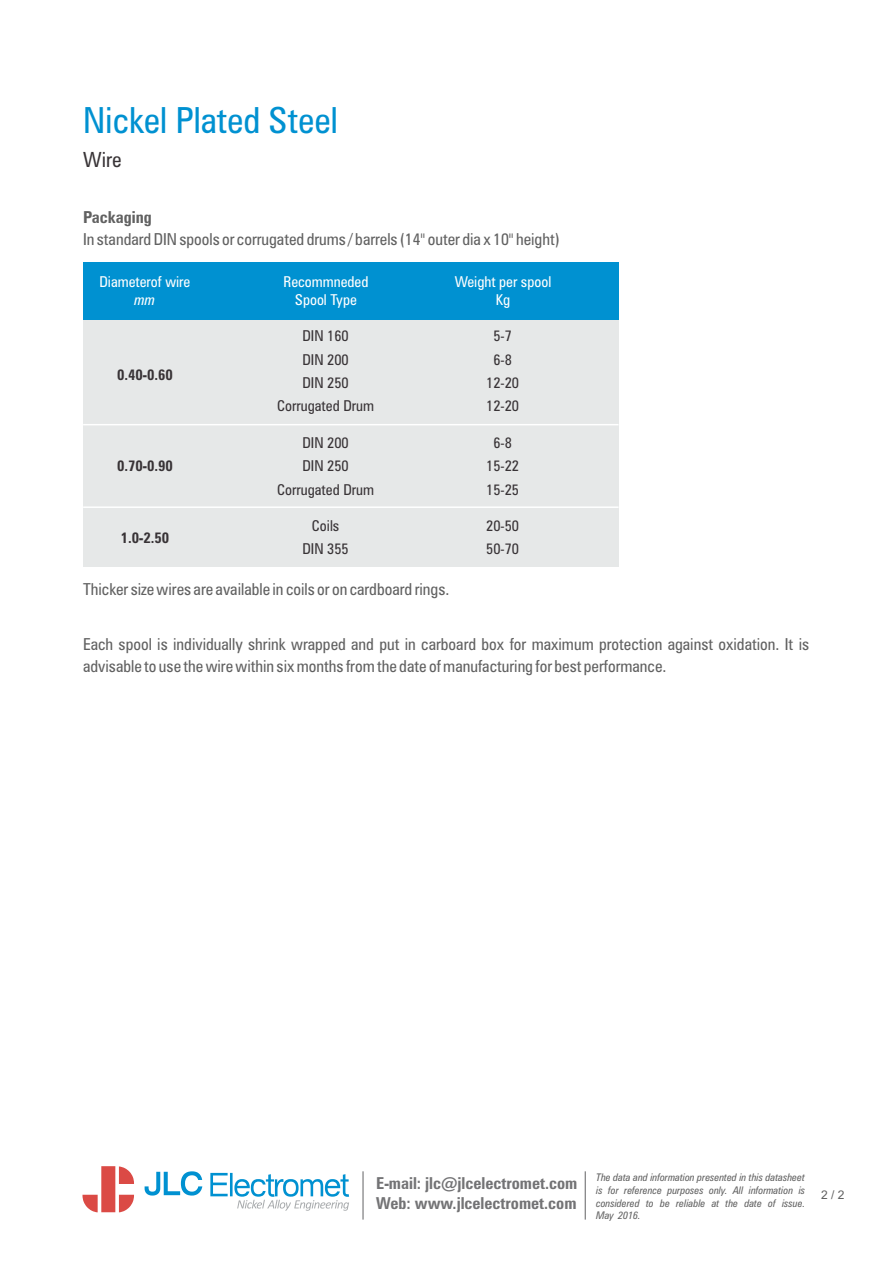
<style>
.page{position:relative;width:893px;height:1263px;background:#fff}
.page>*{position:absolute;margin:0;border:0;box-sizing:border-box;transform-origin:0 0}
.t1{font:condensed 36px "Zurich BT";color:#0091d1}
.t2{font:condensed 20.85px "Zurich BT";color:#383336}
.t3{font:condensed 16.5px/21.8px "Zurich BT";color:#616161}
.t4{font:700 condensed 16.5px/19.8px "Zurich BT";color:#737375}
.t5{font:700 condensed 16.5px "Zurich BT";color:#616161}
.t6{font:condensed 15px/23.4px "Zurich BT";color:#383336;text-align:center}
.t7{font:condensed 15px/18px "Zurich BT";color:#fff;text-align:center}
.t8{font:700 condensed 15px "Zurich BT";color:#383336}
.t9{font:italic condensed 15px "Zurich BT";color:#fff}
.t10{font:12px "Arial";color:#616161}
.t11{font:italic condensed 10.5px/12.6px "Zurich BT";color:#616161;text-align:justify}
</style>
<div class="page">
<svg style="left:145px;top:1171px;width:204px;height:40px"></svg>
<svg style="left:82px;top:1166px;width:52px;height:46px"></svg>
<hr style="left:362px;top:1171px;width:2px;height:48px;background:#737375">
<hr style="left:585px;top:1171px;width:1px;height:48px;background:#737375">
<div style="left:83px;top:262px;width:535px;height:305px;background:#e6e8e8"></div>
<div style="left:83px;top:262px;width:535px;height:58px;background:#0091d1"></div>
<hr style="left:83px;top:424px;width:535px;height:1px;background:#fff">
<hr style="left:83px;top:506px;width:535px;height:2px;background:#fff">
<h1 class="t1" style="left:83px;top:105px;width:256px">Nickel Plated Steel</h1>
<p class="t2" style="left:83px;top:151px;width:40px">Wire</p>
<p class="t5" style="left:83px;top:211px;width:70px">Packaging</p>
<p class="t3" style="left:83px;top:230px;width:478px">In standard DIN spools or corrugated drums / barrels (14" outer dia x 10" height)</p>
<p class="t7" style="left:100px;top:275px;width:92px">Diameterof wire</p>
<p class="t9" style="left:135px;top:294px;width:22px">mm</p>
<p class="t7" style="left:284px;top:275px;width:86px">Recommneded<br>Spool Type</p>
<p class="t7" style="left:455px;top:275px;width:98px">Weight per spool<br>Kg</p>
<p class="t6" style="left:277px;top:326px;width:98px">DIN 160<br>DIN 200<br>DIN 250<br>Corrugated Drum</p>
<p class="t6" style="left:486px;top:326px;width:34px">5-7<br>6-8<br>12-20<br>12-20</p>
<p class="t8" style="left:117px;top:368px;width:57px">0.40-0.60</p>
<p class="t8" style="left:117px;top:460px;width:57px">0.70-0.90</p>
<p class="t8" style="left:121px;top:532px;width:50px">1.0-2.50</p>
<p class="t6" style="left:277px;top:432px;width:98px">DIN 200<br>DIN 250<br>Corrugated Drum</p>
<p class="t6" style="left:302px;top:515px;width:48px">Coils<br>DIN 355</p>
<p class="t6" style="left:486px;top:432px;width:34px">6-8<br>15-22<br>15-25</p>
<p class="t6" style="left:486px;top:515px;width:34px;text-align:left">20-50<br>50-70</p>
<p class="t3" style="left:83px;top:580px;width:368px">Thicker size wires are available in coils or on cardboard rings.</p>
<p class="t3" style="left:83px;top:635px;width:728px">Each spool is individually shrink wrapped and put in carboard box for maximum protection against oxidation. It is advisable to use the wire within six months from the date of manufacturing for best performance.</p>
<p class="t4" style="left:376px;top:1175px;width:203px">E-mail: jlc@jlcelectromet.com<br>Web: www.jlcelectromet.com</p>
<p class="t11" style="left:596px;top:1172px;width:211px">The data and information presented in this datasheet is for reference purposes only. All information is considered to be reliable at the date of issue.<br>May 2016.</p>
<p class="t10" style="left:821px;top:1190px;width:25px">2 / 2</p>
</div>
